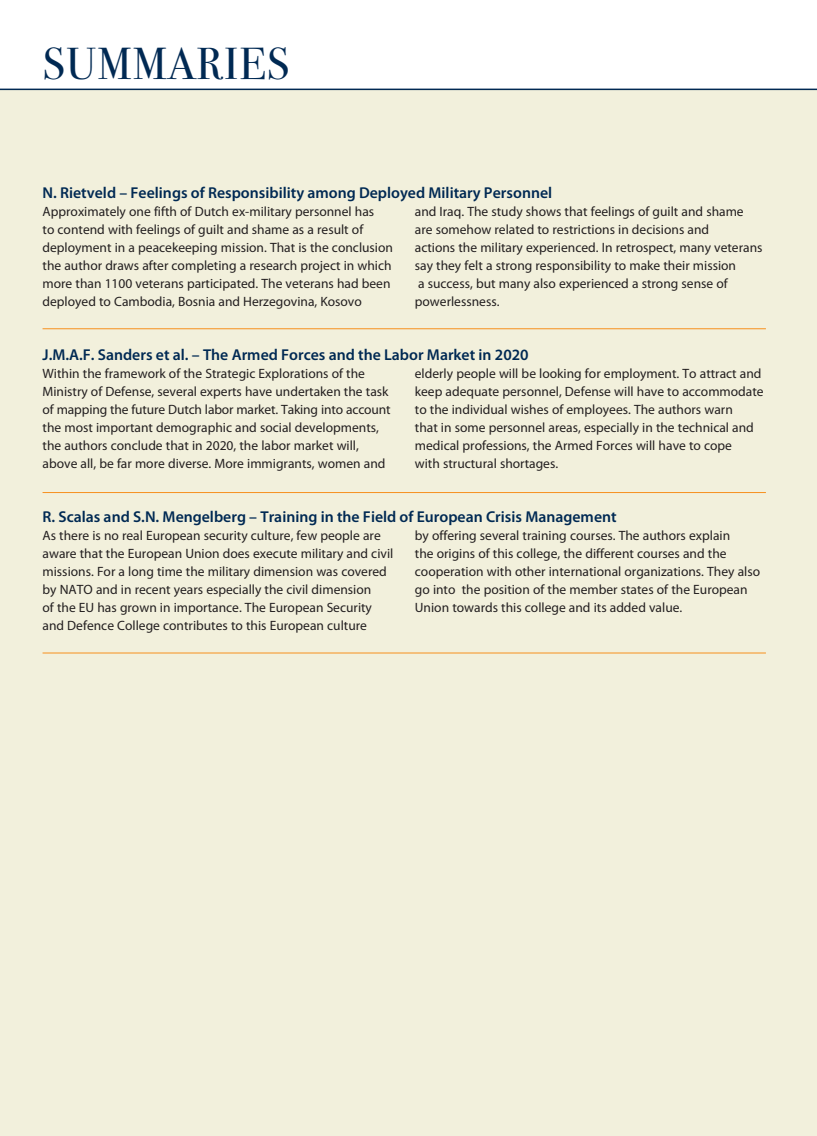
<style>
.page{position:relative;width:817px;height:1136px;background:#fff}
.page>*{position:absolute;margin:0;border:0;box-sizing:border-box;transform-origin:0 0}
.t1{font:45px "Bodoni Svty Two OSITCTT Book";letter-spacing:.03em;color:#002953}
.t2{font:600 15.75px "Myriad Pro";color:#002953}
.t3{font:13.5px/18px "Myriad Pro";color:#231f20}
</style>
<div class="page">
<div style="left:0;top:89px;width:816px;height:1046px;background:#f2f0dc"></div>
<hr style="left:0;top:89px;width:816px;height:1px;background:#002953">
<hr style="left:43px;top:328px;width:722px;height:1px;background:#f7901e">
<hr style="left:43px;top:492px;width:722px;height:1px;background:#f7901e">
<hr style="left:43px;top:652px;width:722px;height:1px;background:#f7901e">
<h1 class="t1" style="left:43px;top:37px;width:248px">SUMMARIES</h1>
<p class="t2" style="left:43px;top:187px;width:511px">N. Rietveld – Feelings of Responsibility among Deployed Military Personnel</p>
<p class="t3" style="left:43px;top:202px;width:352px">Approximately one fifth of Dutch ex-military personnel has<br>to contend with feelings of guilt and shame as a result of deployment in a peacekeeping mission. That is the conclusion the author draws after completing a research project in which more than 1100 veterans participated. The veterans had been deployed to Cambodia, Bosnia and Herzegovina, Kosovo</p>
<p class="t3" style="left:415px;top:202px;width:349px">and Iraq. The study shows that feelings of guilt and shame are somehow related to restrictions in decisions and<br>actions the military experienced. In retrospect, many veterans say they felt a strong responsibility to make their mission<br>a success, but many also experienced a strong sense of powerlessness.</p>
<p class="t2" style="left:43px;top:349px;width:487px">J.M.A.F. Sanders et al. – The Armed Forces and the Labor Market in 2020</p>
<p class="t3" style="left:43px;top:364px;width:349px">Within the framework of the Strategic Explorations of the Ministry of Defense, several experts have undertaken the task of mapping the future Dutch labor market. Taking into account the most important demographic and social developments, the authors conclude that in 2020, the labor market will, above all, be far more diverse. More immigrants, women and</p>
<p class="t3" style="left:415px;top:364px;width:350px">elderly people will be looking for employment. To attract and keep adequate personnel, Defense will have to accommodate to the individual wishes of employees. The authors warn<br>that in some personnel areas, especially in the technical and medical professions, the Armed Forces will have to cope<br>with structural shortages.</p>
<p class="t2" style="left:43px;top:511px;width:575px">R. Scalas and S.N. Mengelberg – Training in the Field of European Crisis Management</p>
<p class="t3" style="left:43px;top:526px;width:352px">As there is no real European security culture, few people are aware that the European Union does execute military and civil missions. For a long time the military dimension was covered by NATO and in recent years especially the civil dimension<br>of the EU has grown in importance. The European Security and Defence College contributes to this European culture</p>
<p class="t3" style="left:415px;top:526px;width:347px">by offering several training courses. The authors explain<br>the origins of this college, the different courses and the cooperation with other international organizations. They also go into the position of the member states of the European Union towards this college and its added value.</p>
</div>
